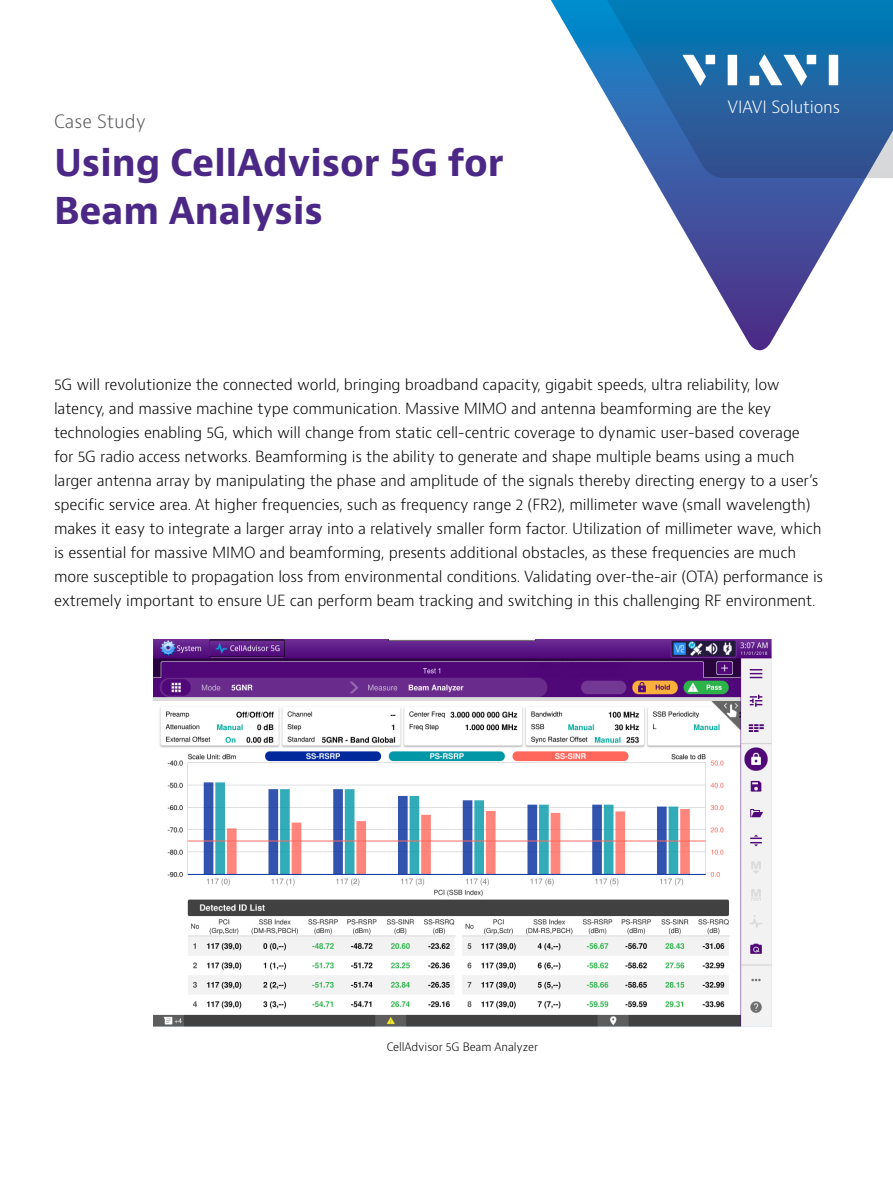
<style>
.page{position:relative;width:893px;height:1191px;background:#fff}
.page>*{position:absolute;margin:0;border:0;box-sizing:border-box;transform-origin:0 0}
.t1{font:700 36px/48px "Bernino Sans";color:#4b2885}
.t2{font:300 18px "Bernino Sans";color:#58595b}
.t3{font:300 16.5px "Bernino Sans";letter-spacing:-.01em;color:#fff}
.t4{font:300 15px/24px "Bernino Sans";letter-spacing:-.01em;color:#000}
.t5{font:300 11.25px "Bernino Sans";letter-spacing:-.01em;color:#000}
</style>
<div class="page">
<svg style="left:653px;top:178px;width:213px;height:172px"></svg>
<svg style="left:551px;top:0;width:342px;height:178px"></svg>
<svg style="left:682px;top:55px;width:24px;height:31px"></svg>
<div style="left:706px;top:55px;width:9px;height:9px;background:#fff"></div>
<div style="left:728px;top:55px;width:9px;height:30px;background:#fff"></div>
<div style="left:807px;top:55px;width:9px;height:9px;background:#fff"></div>
<div style="left:829px;top:55px;width:9px;height:30px;background:#fff"></div>
<svg style="left:759px;top:54px;width:48px;height:32px"></svg>
<div style="left:750px;top:76px;width:9px;height:9px;background:#fff"></div>
<img style="left:153px;top:639px;width:619px;height:387px">
<p class="t2" style="left:54px;top:109px;width:93px">Case Study</p>
<h1 class="t1" style="left:54px;top:140px;width:451px">Using CellAdvisor 5G for<br>Beam Analysis</h1>
<p class="t3" style="left:728px;top:96px;width:114px">VIAVI Solutions</p>
<p class="t4" style="left:54px;top:373px;width:771px">5G will revolutionize the connected world, bringing broadband capacity, gigabit speeds, ultra reliability, low latency, and massive machine type communication. Massive MIMO and antenna beamforming are the key technologies enabling 5G, which will change from static cell-centric coverage to dynamic user-based coverage for 5G radio access networks. Beamforming is the ability to generate and shape multiple beams using a much larger antenna array by manipulating the phase and amplitude of the signals thereby directing energy to a user’s specific service area. At higher frequencies, such as frequency range 2 (FR2), millimeter wave (small wavelength) makes it easy to integrate a larger array into a relatively smaller form factor. Utilization of millimeter wave, which is essential for massive MIMO and beamforming, presents additional obstacles, as these frequencies are much more susceptible to propagation loss from environmental conditions. Validating over-the-air (OTA) performance is extremely important to ensure UE can perform beam tracking and switching in this challenging RF environment.</p>
<p class="t5" style="left:387px;top:1039px;width:153px">CellAdvisor 5G Beam Analyzer</p>
</div>
